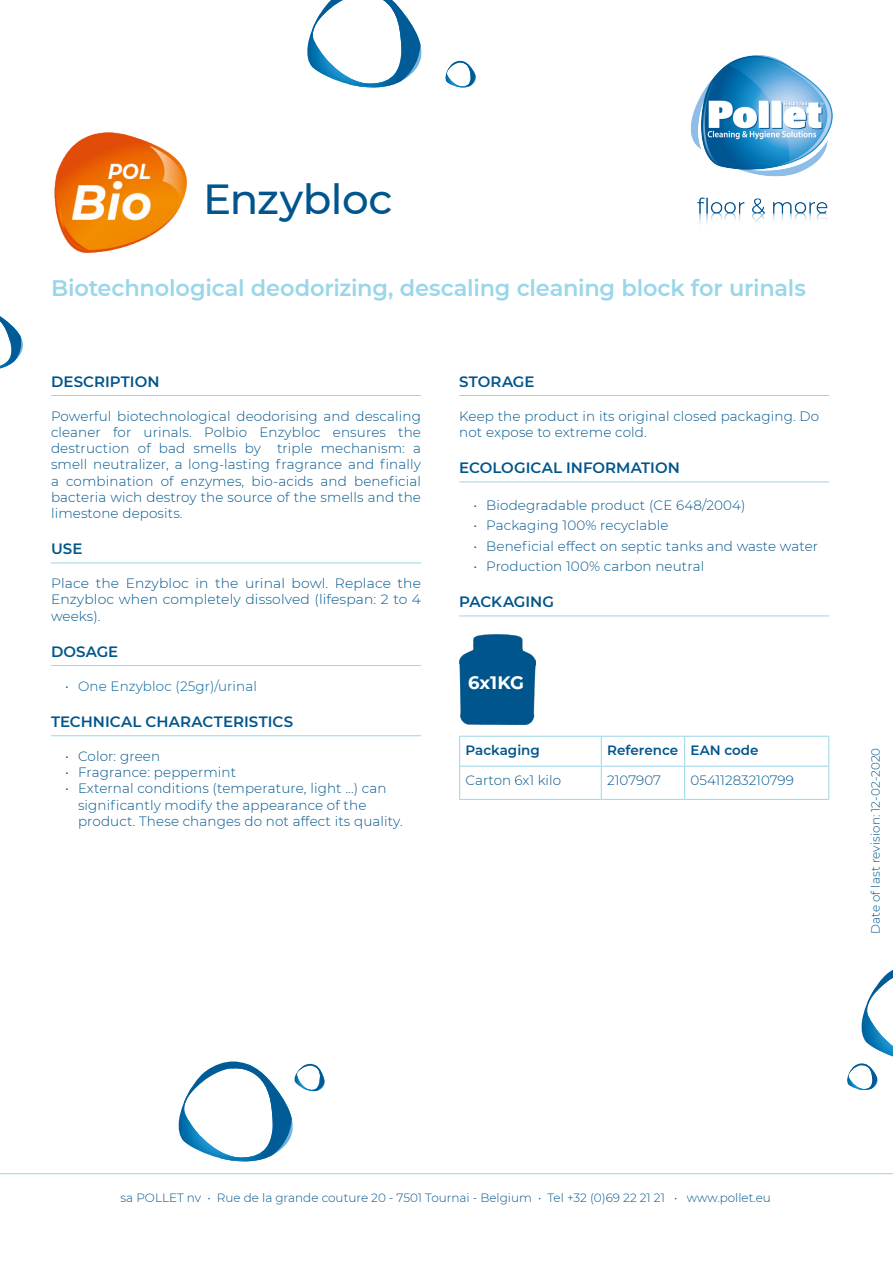
<style>
.page{position:relative;width:893px;height:1263px;background:#fff}
.page>*{position:absolute;margin:0;border:0;box-sizing:border-box;transform-origin:0 0}
.t1{font:500 42px "Montserrat";letter-spacing:-.015em;color:#00558c}
.t2{font:600 22.5px "Montserrat";letter-spacing:-.01em;color:#99d6ea}
.t3{font:700 18px "Montserrat";letter-spacing:-.01em;color:#fff}
.Subtitle{font:600 15px "Montserrat";letter-spacing:.005em;color:#00558c}
.Body_tekst{font:300 13.5px/16.2px "Montserrat";letter-spacing:.01em;color:#00558c;text-align:justify}
.Bullets{font:300 13.5px/16.2px "Montserrat";letter-spacing:.01em;color:#00558c}
.t4{font:300 13.5px "Montserrat";letter-spacing:.01em;color:#016298}
.t5{font:600 13.5px "Montserrat";color:#00558c}
.t6{font:300 12px "Montserrat";color:#00558c}
</style>
<div class="page">
<hr style="left:51px;top:395px;width:370px;height:1px;background:#99d6ea">
<hr style="left:51px;top:562px;width:370px;height:1px;background:#99d6ea">
<hr style="left:51px;top:665px;width:370px;height:1px;background:#99d6ea">
<hr style="left:51px;top:735px;width:370px;height:1px;background:#99d6ea">
<hr style="left:459px;top:395px;width:370px;height:1px;background:#99d6ea">
<hr style="left:459px;top:481px;width:370px;height:1px;background:#99d6ea">
<hr style="left:459px;top:616px;width:370px;height:1px;background:#99d6ea">
<img style="left:690px;top:55px;width:143px;height:169px">
<svg style="left:307px;top:0;width:115px;height:88px"></svg>
<svg style="left:178px;top:1061px;width:147px;height:101px"></svg>
<svg style="left:445px;top:61px;width:31px;height:27px"></svg>
<svg style="left:0;top:316px;width:23px;height:52px"></svg>
<hr style="left:0;top:1173px;width:893px;height:1px;background:#99d6ea">
<img style="left:54px;top:132px;width:132px;height:121px">
<svg style="left:861px;top:970px;width:32px;height:86px"></svg>
<svg style="left:847px;top:1063px;width:31px;height:27px"></svg>
<hr style="left:459px;top:736px;width:142px;height:1px;background:#99d6ea">
<hr style="left:459px;top:736px;width:1px;height:30px;background:#99d6ea">
<hr style="left:601px;top:736px;width:84px;height:1px;background:#99d6ea">
<hr style="left:601px;top:736px;width:1px;height:30px;background:#99d6ea">
<hr style="left:685px;top:736px;width:144px;height:1px;background:#99d6ea">
<hr style="left:684px;top:736px;width:1px;height:30px;background:#99d6ea">
<hr style="left:828px;top:736px;width:1px;height:30px;background:#99d6ea">
<hr style="left:459px;top:766px;width:142px;height:1px;background:#99d6ea">
<hr style="left:601px;top:766px;width:84px;height:1px;background:#99d6ea">
<hr style="left:685px;top:766px;width:144px;height:1px;background:#99d6ea">
<hr style="left:601px;top:766px;width:1px;height:33px;background:#99d6ea">
<hr style="left:684px;top:766px;width:1px;height:33px;background:#99d6ea">
<hr style="left:459px;top:766px;width:1px;height:33px;background:#99d6ea">
<hr style="left:828px;top:766px;width:1px;height:33px;background:#99d6ea">
<hr style="left:459px;top:799px;width:142px;height:1px;background:#99d6ea">
<hr style="left:601px;top:799px;width:84px;height:1px;background:#99d6ea">
<hr style="left:685px;top:799px;width:144px;height:1px;background:#99d6ea">
<img style="left:459px;top:634px;width:77px;height:90px">
<p class="t1" style="left:203px;top:169px;width:191px">Enzybloc</p>
<p class="t2" style="left:51px;top:272px;width:756px">Biotechnological deodorizing, descaling cleaning block for urinals</p>
<p class="Subtitle" style="left:51px;top:371px;width:110px">DESCRIPTION</p>
<p class="Body_tekst" style="left:51px;top:407px;width:371px">Powerful biotechnological deodorising and descaling cleaner for urinals. Polbio Enzybloc ensures the destruction of bad smells by triple mechanism: a smell neutralizer, a long-lasting fragrance and finally a combination of enzymes, bio-acids and beneficial bacteria wich destroy the source of the smells and the limestone deposits.</p>
<p class="Subtitle" style="left:51px;top:538px;width:33px">USE</p>
<p class="Body_tekst" style="left:51px;top:575px;width:371px">Place the Enzybloc in the urinal bowl. Replace the Enzybloc when completely dissolved (lifespan: 2 to 4 weeks).</p>
<p class="Subtitle" style="left:51px;top:641px;width:69px">DOSAGE</p>
<p class="t4" style="left:65px;top:677px;width:193px">• One Enzybloc (25gr)/urinal</p>
<p class="Subtitle" style="left:51px;top:711px;width:244px">TECHNICAL CHARACTERISTICS</p>
<p class="Body_tekst" style="left:65px;top:748px;width:96px">• Color: green</p>
<p class="Body_tekst" style="left:65px;top:764px;width:172px">• Fragrance: peppermint</p>
<p class="Body_tekst" style="left:78px;top:780px;width:326px;text-align:left;text-indent:-13px">• External conditions (temperature, light ...) can significantly modify the appearance of the product. These changes do not affect its quality.</p>
<p class="Subtitle" style="left:459px;top:371px;width:77px">STORAGE</p>
<p class="Bullets" style="left:459px;top:407px;width:361px">Keep the product in its original closed packaging. Do not expose to extreme cold.</p>
<p class="Subtitle" style="left:459px;top:457px;width:222px">ECOLOGICAL INFORMATION</p>
<p class="Body_tekst" style="left:473px;top:496px;width:274px">• Biodegradable product (CE 648/2004)</p>
<p class="Body_tekst" style="left:473px;top:517px;width:196px">• Packaging 100% recyclable</p>
<p class="Body_tekst" style="left:473px;top:537px;width:346px">• Beneficial effect on septic tanks and waste water</p>
<p class="Body_tekst" style="left:473px;top:558px;width:232px">• Production 100% carbon neutral</p>
<p class="Subtitle" style="left:459px;top:591px;width:96px">PACKAGING</p>
<p class="t3" style="left:468px;top:670px;width:57px">6x1KG</p>
<p class="t5" style="left:466px;top:741px;width:76px">Packaging</p>
<p class="t5" style="left:607px;top:741px;width:72px">Reference</p>
<p class="t5" style="left:691px;top:741px;width:69px">EAN code</p>
<p class="Body_tekst" style="left:466px;top:772px;width:97px">Carton 6x1 kilo</p>
<p class="Body_tekst" style="left:607px;top:772px;width:55px">2107907</p>
<p class="Body_tekst" style="left:691px;top:772px;width:105px">05411283210799</p>
<p class="t6" style="left:867px;top:934px;width:188px;rotate:-90deg">Date of last revision: 12-02-2020</p>
<p class="t6" style="left:121px;top:1189px;width:652px">sa POLLET nv • Rue de la grande couture 20 - 7501 Tournai - Belgium • Tel +32 (0)69 22 21 21 • www.pollet.eu</p>
</div>
